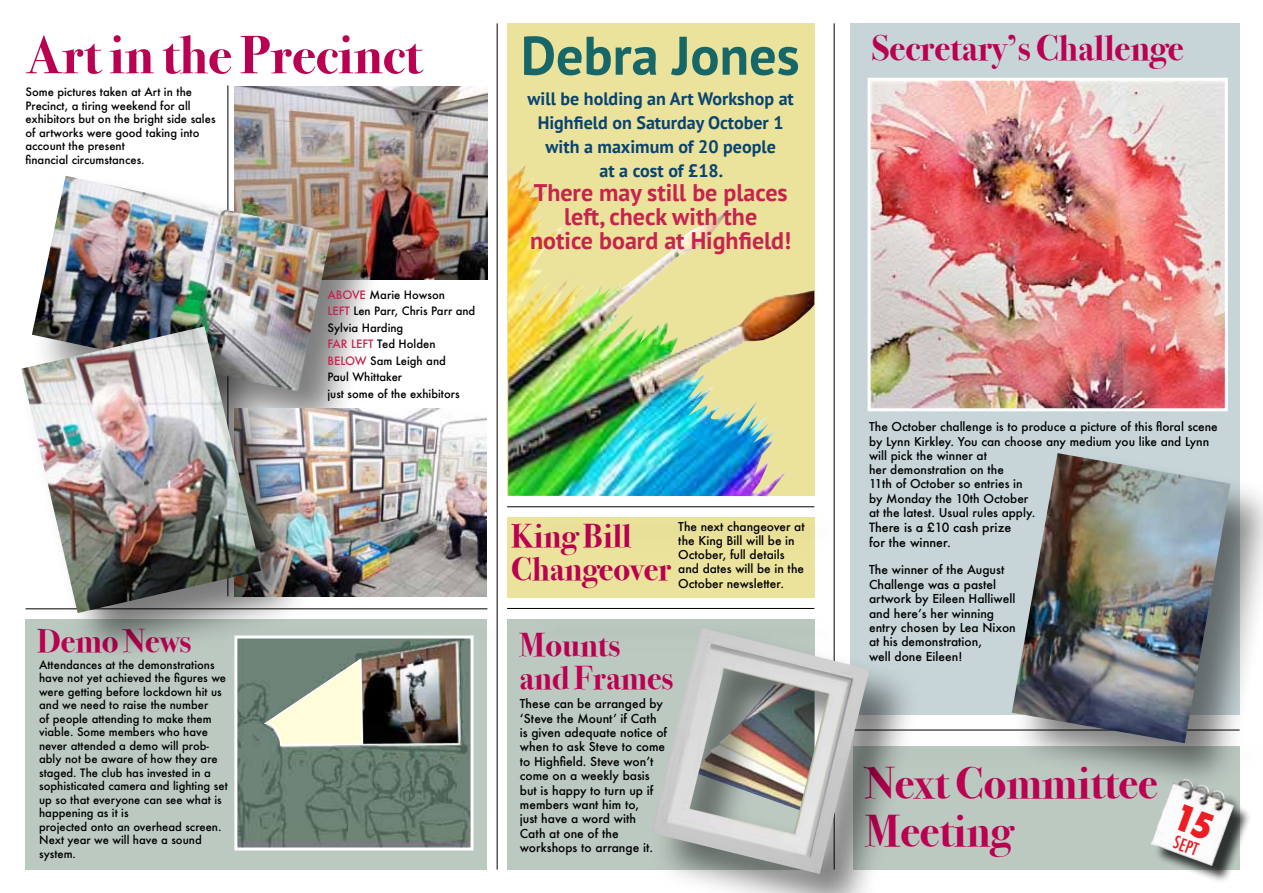
<style>
.page{position:relative;width:1263px;height:893px;background:#fff}
.page>*{position:absolute;margin:0;border:0;box-sizing:border-box;transform-origin:0 0}
.t1{font:700 54.3px "PT Sans";color:#176768}
.t2{font:700 54px "Bodoni Svty Two ITCTT";color:#ba0051}
.t3{font:700 44.4px/48.2px "Bodoni Svty Two ITCTT";color:#ba0051}
.t4{font:700 36px "Bodoni Svty Two ITCTT";color:#ba0051}
.t5{font:700 33px/33px "Bodoni Svty Two ITCTT";color:#ba0051}
.t6{font:700 24px/24px "PT Sans";color:#c7234e;text-align:center}
.t7{font:700 18px/24px "PT Sans";color:#084470;text-align:center}
.t8{font:500 condensed 17.25px "Futura";color:#ed1d24}
.t9{font:500 12.45px/14.9px "Futura";color:#000}
.t10{font:500 12px/14.4px "Futura";color:#000}
.t11{font:500 11.85px/14.4px "Futura";color:#000}
.t12{font:500 11.25px/13.5px "Futura";color:#000}
.s1{color:#c7234e}
</style>
<div class="page">
<hr style="left:227px;top:85px;width:1px;height:511px;background:#000">
<div style="left:26px;top:619px;width:461px;height:251px;background:#bcc9c1"></div>
<div style="left:850px;top:23px;width:389px;height:691px;background:#c7d5d8"></div>
<hr style="left:834px;top:23px;width:1px;height:847px;background:#000">
<div style="left:853px;top:746px;width:386px;height:124px;background:#bcc9c1"></div>
<div style="left:860px;top:727px;width:403px;height:57px;background:#000;opacity:.49"></div>
<hr style="left:853px;top:730px;width:386px;height:1px;background:#000">
<hr style="left:497px;top:23px;width:1px;height:847px;background:#000">
<div style="left:1154px;top:782px;width:98px;height:102px;background:#000;opacity:.75"></div>
<img style="left:1151px;top:795px;width:83px;height:71px">
<div style="left:32px;top:606px;width:499px;height:56px;background:#000;opacity:.49"></div>
<hr style="left:26px;top:608px;width:461px;height:1px;background:#000">
<div style="left:1011px;top:453px;width:252px;height:342px;background:#000;opacity:.5"></div>
<img style="left:1012px;top:453px;width:218px;height:290px">
<img style="left:871px;top:82px;width:353px;height:325px">
<div style="left:867px;top:78px;width:361px;height:333px;border:3px solid #fff"></div>
<div style="left:507px;top:620px;width:307px;height:250px;background:#bcc9c1"></div>
<div style="left:650px;top:627px;width:271px;height:266px;background:#000;opacity:.52"></div>
<img style="left:651px;top:628px;width:218px;height:246px">
<div style="left:507px;top:23px;width:307px;height:472px;background:#ebe29b"></div>
<img style="left:508px;top:165px;width:306px;height:331px">
<div style="left:507px;top:517px;width:307px;height:80px;background:#ebe29b"></div>
<img style="left:238px;top:639px;width:231px;height:207px">
<div style="left:234px;top:635px;width:239px;height:215px;border:3px solid #fff"></div>
<svg style="left:264px;top:657px;width:100px;height:89px;background:#c5cbb3"></svg>
<img style="left:235px;top:86px;width:252px;height:193px">
<div style="left:31px;top:175px;width:352px;height:268px;background:#000;opacity:.5"></div>
<img style="left:32px;top:176px;width:300px;height:215px">
<img style="left:312px;top:408px;width:175px;height:188px">
<div style="left:21px;top:326px;width:291px;height:338px;background:#000;opacity:.52"></div>
<img style="left:21px;top:326px;width:240px;height:287px">
<div style="left:514px;top:504px;width:345px;height:56px;background:#000;opacity:.49"></div>
<hr style="left:507px;top:506px;width:307px;height:1px;background:#000">
<div style="left:514px;top:606px;width:345px;height:56px;background:#000;opacity:.49"></div>
<hr style="left:507px;top:608px;width:307px;height:1px;background:#000">
<svg style="left:1175px;top:804px;width:40px;height:37px"></svg>
<h2 class="t2" style="left:26px;top:10px;width:398px">Art in the Precinct</h2>
<p class="t12" style="left:26px;top:85px;width:192px">Some pictures taken at Art in the<br>Precinct, a tiring weekend for all exhibitors but on the bright side sales of artworks were good taking into account the present<br>financial circumstances.</p>
<p class="t12" style="left:327px;top:286px;width:149px;line-height:16.5px"><span class="s1">ABOVE</span> Marie Howson<br><span class="s1">LEFT</span> Len Parr, Chris Parr and<br>Sylvia Harding<br><span class="s1">FAR LEFT</span> Ted Holden<br><span class="s1">BELOW</span> Sam Leigh and<br>Paul Whittaker<br>just some of the exhibitors</p>
<h1 class="t1" style="left:521px;top:20px;width:280px">Debra Jones</h1>
<h3 class="t7" style="left:528px;top:86px;width:268px">will be holding an Art Workshop at<br>Highfield on Saturday October 1 with a maximum of 20 people<br>at a cost of £18.</h3>
<h3 class="t6" style="left:530px;top:180px;width:263px">There may still be places left, check with the notice board at Highfield!</h3>
<h3 class="t5" style="left:37px;top:621px;width:155px">Demo News</h3>
<p class="t12" style="left:39px;top:658px;width:190px">Attendances at the demonstrations have not yet achieved the figures we were getting before lockdown hit us and we need to raise the number<br>of people attending to make them viable. Some members who have never attended a demo will prob&shy;ably not be aware of how they are staged. The club has invested in a sophisticated camera and lighting set up so that everyone can see what is happening as it is<br>projected onto an overhead screen.<br>Next year we will have a sound system.</p>
<p class="t11" style="left:678px;top:519px;width:128px">The next changeover at the King Bill will be in<br>October, full details and dates will be in the<br>October newsletter.</p>
<h3 class="t5" style="left:511px;top:517px;width:162px">King Bill<br>Changeover</h3>
<h3 class="t5" style="left:519px;top:626px;width:155px">Mounts and Frames</h3>
<p class="t10" style="left:520px;top:696px;width:149px">These can be arranged by ‘Steve the Mount’ if Cath is given adequate notice of when to ask Steve to come to Highfield. Steve won’t come on a weekly basis but is happy to turn up if members want him to,<br>just have a word with<br>Cath at one of the workshops to arrange it.</p>
<h3 class="t4" style="left:872px;top:18px;width:313px">Secretary’s Challenge</h3>
<p class="t11" style="left:869px;top:420px;width:350px">The October challenge is to produce a picture of this floral scene by Lynn Kirkley. You can choose any medium you like and Lynn will pick the winner at<br>her demonstration on the<br>11th of October so entries in<br>by Monday the 10th October<br>at the latest. Usual rules apply.</p>
<p class="t9" style="left:869px;top:520px;width:144px">There is a £10 cash prize for the winner.</p>
<p class="t10" style="left:869px;top:563px;width:148px">The winner of the August<br>Challenge was a pastel artwork by Eileen Halliwell and here’s her winning entry chosen by Lea Nixon at his demonstration,<br>well done Eileen!</p>
<h3 class="t3" style="left:865px;top:755px;width:294px">Next Committee<br>Meeting</h3>
<h3 class="t8" style="left:1178px;top:831px;width:27px;rotate:20deg">SEPT</h3>
</div>
